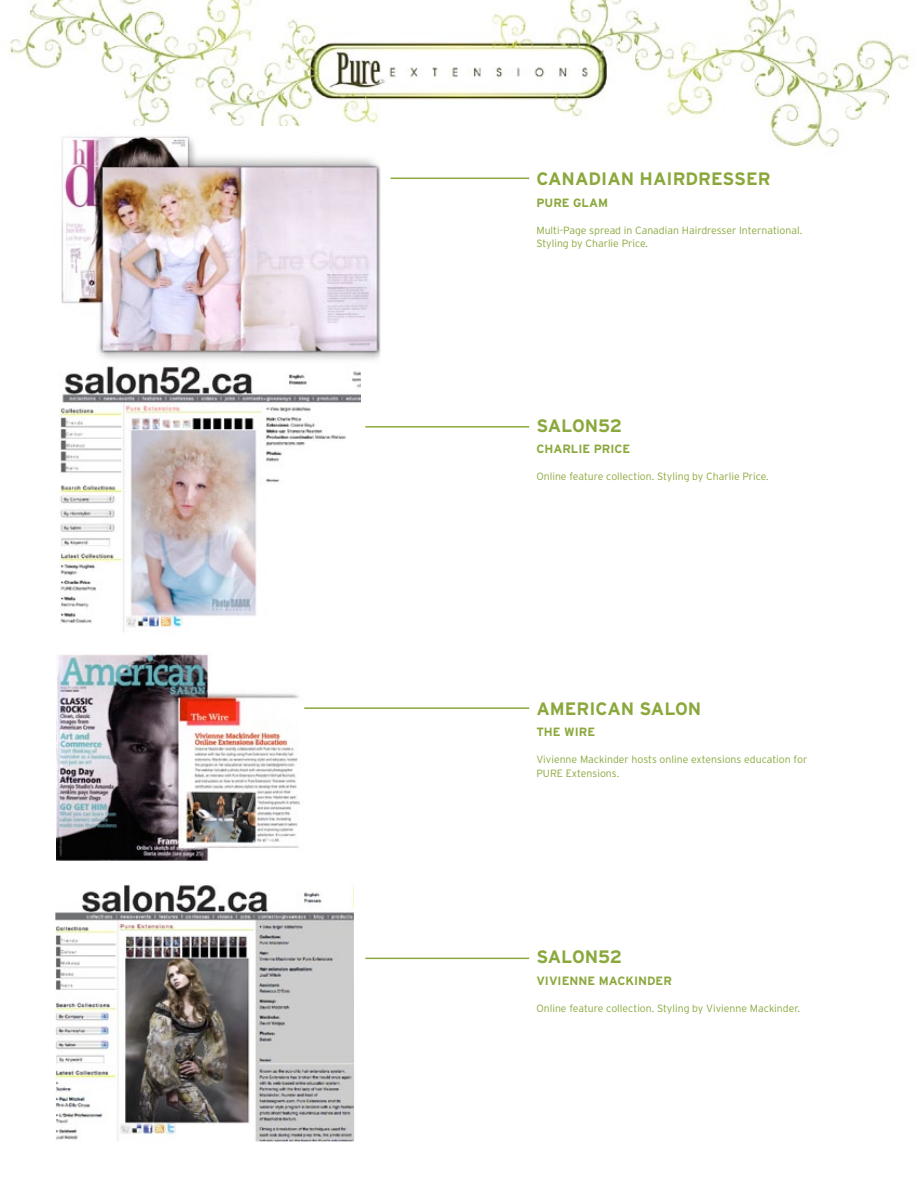
<style>
.page{position:relative;width:918px;height:1188px;background:#fff}
.page>*{position:absolute;margin:0;border:0;box-sizing:border-box;transform-origin:0 0}
.t1{font:700 18px "Interstate";color:#8aa83c}
.t2{font:700 12px "Interstate";color:#8aa83c}
.t3{font:300 10.5px/13.5px "Interstate";color:#8aa83c}
</style>
<div class="page">
<img style="left:9px;top:0;width:902px;height:149px">
<img style="left:52px;top:126px;width:335px;height:234px">
<img style="left:60px;top:366px;width:301px;height:267px">
<img style="left:55px;top:884px;width:299px;height:257px">
<img style="left:56px;top:654px;width:244px;height:207px">
<hr style="left:391px;top:178px;width:138px;height:1px;background:#8aa83c">
<hr style="left:304px;top:707px;width:225px;height:2px;background:#8aa83c">
<hr style="left:365px;top:426px;width:164px;height:2px;background:#8aa83c">
<hr style="left:365px;top:958px;width:164px;height:1px;background:#8aa83c">
<h1 class="t1" style="left:536px;top:169px;width:236px">CANADIAN HAIRDRESSER</h1>
<p class="t2" style="left:536px;top:196px;width:73px">PURE GLAM</p>
<p class="t3" style="left:536px;top:223px;width:267px">Multi-Page spread in Canadian Hairdresser International.<br>Styling by Charlie Price.</p>
<h1 class="t1" style="left:536px;top:415px;width:87px">SALON52</h1>
<p class="t2" style="left:536px;top:442px;width:96px">CHARLIE PRICE</p>
<p class="t3" style="left:536px;top:470px;width:234px">Online feature collection. Styling by Charlie Price.</p>
<h1 class="t1" style="left:536px;top:698px;width:167px">AMERICAN SALON</h1>
<p class="t2" style="left:536px;top:725px;width:60px">THE WIRE</p>
<p class="t3" style="left:536px;top:753px;width:272px">Vivienne Mackinder hosts online extensions education for<br>PURE Extensions.</p>
<h1 class="t1" style="left:536px;top:947px;width:87px">SALON52</h1>
<p class="t2" style="left:536px;top:974px;width:137px">VIVIENNE MACKINDER</p>
<p class="t3" style="left:536px;top:1001px;width:265px">Online feature collection. Styling by Vivienne Mackinder.</p>
</div>
